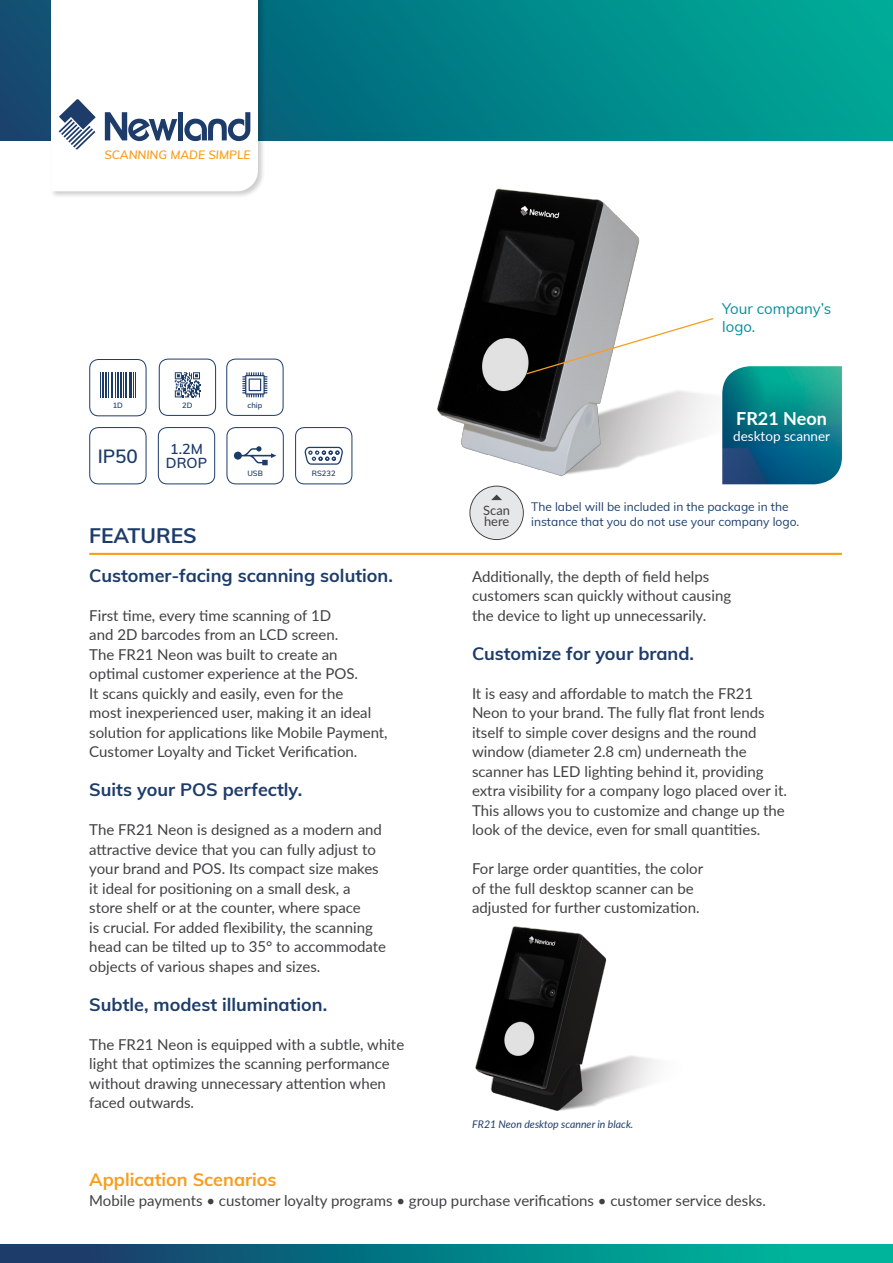
<style>
.page{position:relative;width:893px;height:1263px;background:#fff}
.page>*{position:absolute;margin:0;border:0;box-sizing:border-box;transform-origin:0 0}
.t1{font:700 21px "Muli";color:#1d3c6a}
.t2{font:600 18.9px "Muli";color:#1b3b68}
.Paragraph_title{font:700 18px "Muli";color:#1d3c6a}
.Paragraph_title-2{font:700 18px "Muli";color:#f99d1c}
.t3{font:700 18px "Lato";color:#fff}
.Paragraph_title-3{font:15px/19.5px "Lato";color:#414042}
.Paragraph_title-4{font:15px/19.5px "Lato";color:#424243}
.Read_text{font:15px "Lato";color:#414042}
.t4{font:15px/18px "Muli";color:#038f98}
.t5{font:600 14.25px/13.5px "Muli";color:#1b3b68}
.t6{font:13.5px "Lato";color:#fff}
.t7{font:12.9px/11.1px "Lato";color:#414042}
.t8{font:12px/14.4px "Muli";color:#1c3d6b}
.t9{font:italic 600 11.85px "Muli";color:#f99d1c}
.caption__extra_image{font:italic 10.5px "Lato";color:#1d3c6a}
.t10{font:600 7.5px "Muli";color:#1b3b68}
</style>
<div class="page">
<img style="left:437px;top:188px;width:380px;height:320px">
<svg style="left:0;top:0;width:893px;height:140px;background:#018488"></svg>
<div style="left:49px;top:0;width:217px;height:199px;background:#000;opacity:.2"></div>
<svg style="left:51px;top:0;width:207px;height:191px"></svg>
<div style="left:0;top:1245px;width:893px;height:18px;background:linear-gradient(to right,#173568,#00c3a2)"></div>
<hr style="left:89px;top:553px;width:753px;height:2px;background:#f99d1c">
<img style="left:475px;top:926px;width:181px;height:185px">
<svg style="left:100px;top:373px;width:36px;height:25px"></svg>
<div style="left:89px;top:359px;width:57px;height:57px;border:1px solid #1d3c6a;border-radius:9px"></div>
<svg style="left:234px;top:446px;width:42px;height:19px"></svg>
<div style="left:227px;top:427px;width:57px;height:57px;border:1px solid #1d3c6a;border-radius:9px"></div>
<svg style="left:242px;top:372px;width:26px;height:25px"></svg>
<div style="left:226px;top:359px;width:58px;height:57px;border:1px solid #1d3c6a;border-radius:9px"></div>
<svg style="left:304px;top:447px;width:39px;height:18px"></svg>
<div style="left:295px;top:427px;width:57px;height:57px;border:1px solid #1d3c6a;border-radius:9px"></div>
<div style="left:89px;top:427px;width:57px;height:57px;border:1px solid #1d3c6a;border-radius:9px"></div>
<div style="left:158px;top:427px;width:57px;height:57px;border:1px solid #1d3c6a;border-radius:9px"></div>
<svg style="left:175px;top:372px;width:25px;height:25px"></svg>
<div style="left:159px;top:359px;width:57px;height:57px;border:1px solid #1d3c6a;border-radius:9px"></div>
<img style="left:722px;top:366px;width:120px;height:118px">
<svg style="left:525px;top:317px;width:190px;height:58px"></svg>
<div style="left:471px;top:487px;width:52px;height:52px;background:#e6e7e8;border-radius:50%"></div>
<svg style="left:491px;top:495px;width:11px;height:5px"></svg>
<div style="left:470px;top:486px;width:53px;height:54px;border:1px solid #414042;border-radius:50%"></div>
<p class="t9" style="left:104px;top:147px;width:148px">SCANNING MADE SIMPLE</p>
<p class="t10" style="left:113px;top:400px;width:12px">1D</p>
<p class="t10" style="left:182px;top:400px;width:12px">2D</p>
<p class="t2" style="left:98px;top:442px;width:42px">IP50</p>
<p class="t5" style="left:166px;top:442px;width:43px">1.2M<br>DROP</p>
<p class="t1" style="left:89px;top:520px;width:109px">FEATURES</p>
<p class="t10" style="left:248px;top:400px;width:16px">chip</p>
<p class="t10" style="left:247px;top:468px;width:17px">USB</p>
<p class="t10" style="left:312px;top:468px;width:25px">RS232</p>
<p class="Paragraph_title" style="left:89px;top:562px;width:305px">Customer-facing scanning solution.</p>
<p class="Paragraph_title-3" style="left:89px;top:605px;width:300px">First time, every time scanning of 1D<br>and 2D barcodes from an LCD screen.<br>The FR21 Neon was built to create an optimal customer experience at the POS.<br>It scans quickly and easily, even for the<br>most inexperienced user, making it an ideal solution for applications like Mobile Payment, Customer Loyalty and Ticket Verification.</p>
<p class="Paragraph_title" style="left:89px;top:777px;width:214px">Suits your POS perfectly.</p>
<p class="Paragraph_title-3" style="left:89px;top:819px;width:298px">The FR21 Neon is designed as a modern and attractive device that you can fully adjust to your brand and POS. Its compact size makes it ideal for positioning on a small desk, a store shelf or at the counter, where space<br>is crucial. For added flexibility, the scanning head can be tilted up to 35° to accommodate objects of various shapes and sizes.</p>
<p class="Paragraph_title" style="left:89px;top:991px;width:240px">Subtle, modest illumination.</p>
<p class="Paragraph_title-3" style="left:89px;top:1034px;width:316px">The FR21 Neon is equipped with a subtle, white light that optimizes the scanning performance without drawing unnecessary attention when faced outwards.</p>
<p class="t4" style="left:722px;top:298px;width:110px">Your company’s logo.</p>
<p class="t3" style="left:736px;top:405px;width:92px">FR21 Neon</p>
<p class="t6" style="left:733px;top:426px;width:98px">desktop scanner</p>
<p class="t7" style="left:483px;top:504px;width:28px">Scan here</p>
<p class="t8" style="left:531px;top:499px;width:269px">The label will be included in the package in the instance that you do not use your company logo.</p>
<p class="Paragraph_title-3" style="left:472px;top:566px;width:261px">Additionally, the depth of field helps customers scan quickly without causing the device to light up unnecessarily.</p>
<p class="Paragraph_title" style="left:472px;top:640px;width:224px">Customize for your brand.</p>
<p class="Paragraph_title-4" style="left:472px;top:683px;width:316px">It is easy and affordable to match the FR21<br>Neon to your brand. The fully flat front lends itself to simple cover designs and the round window (diameter 2.8 cm) underneath the scanner has LED lighting behind it, providing extra visibility for a company logo placed over it.<br>This allows you to customize and change up the look of the device, even for small quantities.</p>
<p class="Paragraph_title-4" style="left:472px;top:858px;width:233px">For large order quantities, the color of the full desktop scanner can be adjusted for further customization.</p>
<p class="caption__extra_image" style="left:472px;top:1116px;width:163px">FR21 Neon desktop scanner in black.</p>
<p class="Paragraph_title-2" style="left:89px;top:1167px;width:189px">Application Scenarios</p>
<p class="Read_text" style="left:89px;top:1190px;width:678px">Mobile payments • customer loyalty programs • group purchase verifications • customer service desks.</p>
</div>
